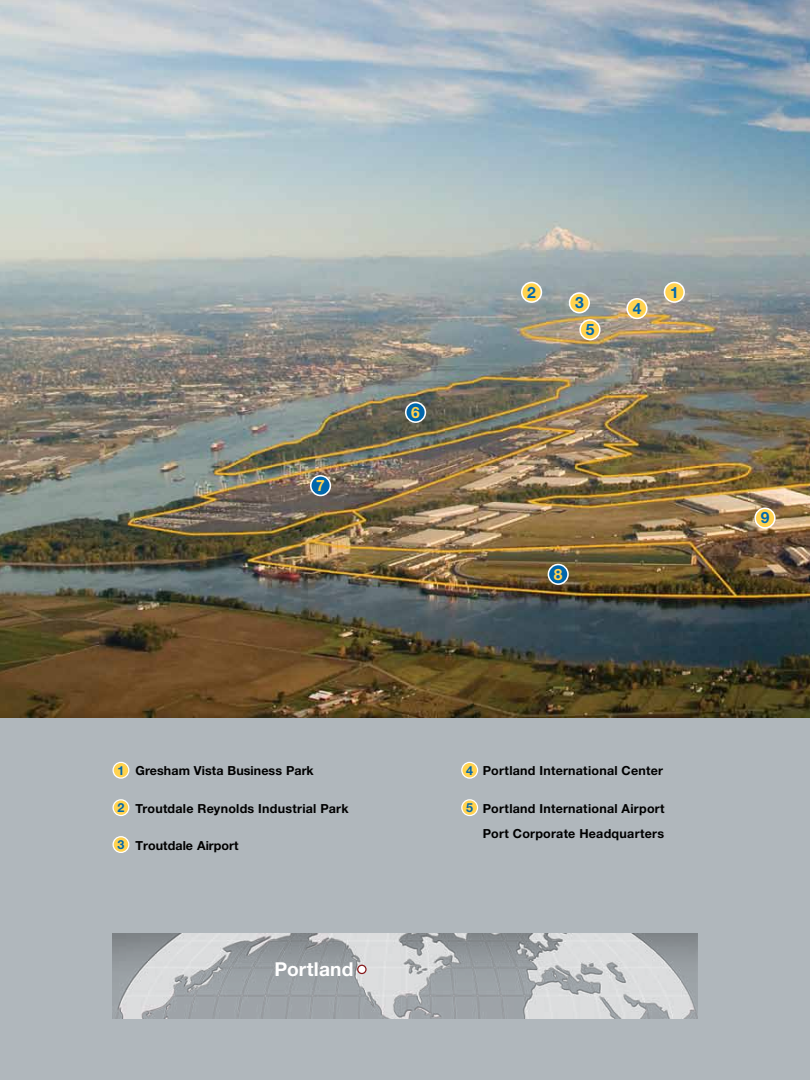
<style>
.page{position:relative;width:810px;height:1080px;background:#fff}
.page>*{position:absolute;margin:0;border:0;box-sizing:border-box;transform-origin:0 0}
.t1{font:700 19.25px "Helvetica Neue LT Std";letter-spacing:.005em;color:#fff}
.t2{font:700 15.62px "Helvetica Neue LT Std";color:#0067ac}
.t3{font:700 15.62px "Helvetica Neue LT Std";color:#ffd24f}
.t4{font:700 12.5px/25px "Helvetica Neue LT Std";letter-spacing:.02em;color:#000}
.t5{font:700 12.5px "Helvetica Neue LT Std";color:#0067ac}
</style>
<div class="page">
<img style="left:0;top:0;width:810px;height:710px">
<div style="left:0;top:710px;width:810px;height:370px;background:#000;opacity:.75"></div>
<div style="left:0;top:719px;width:810px;height:361px;background:#b0b7bc"></div>
<div style="left:755px;top:508px;width:20px;height:20px;background:#ffd24f;border-radius:50%"></div>
<div style="left:754px;top:507px;width:22px;height:22px;border:2px solid #fff;border-radius:50%"></div>
<div style="left:570px;top:293px;width:19px;height:20px;background:#ffd24f;border-radius:50%"></div>
<div style="left:569px;top:292px;width:21px;height:21px;border:2px solid #fff;border-radius:50%"></div>
<div style="left:522px;top:282px;width:19px;height:20px;background:#ffd24f;border-radius:50%"></div>
<div style="left:521px;top:282px;width:21px;height:21px;border:2px solid #fff;border-radius:50%"></div>
<div style="left:665px;top:282px;width:19px;height:20px;background:#ffd24f;border-radius:50%"></div>
<div style="left:664px;top:282px;width:21px;height:21px;border:2px solid #fff;border-radius:50%"></div>
<div style="left:627px;top:299px;width:20px;height:19px;background:#ffd24f;border-radius:50%"></div>
<div style="left:626px;top:298px;width:22px;height:21px;border:2px solid #fff;border-radius:50%"></div>
<div style="left:580px;top:320px;width:20px;height:20px;background:#ffd24f;border-radius:50%"></div>
<div style="left:579px;top:319px;width:22px;height:21px;border:2px solid #fff;border-radius:50%"></div>
<div style="left:311px;top:476px;width:19px;height:19px;background:#0067ac;border-radius:50%"></div>
<div style="left:310px;top:475px;width:21px;height:21px;border:2px solid #fff;border-radius:50%"></div>
<div style="left:406px;top:403px;width:19px;height:19px;background:#0067ac;border-radius:50%"></div>
<div style="left:405px;top:402px;width:21px;height:21px;border:2px solid #fff;border-radius:50%"></div>
<img style="left:113px;top:934px;width:585px;height:84px">
<div style="left:358px;top:965px;width:8px;height:9px;background:#fff;border-radius:50%"></div>
<div style="left:357px;top:965px;width:10px;height:9px;border:1px solid #871a1d;border-radius:50%"></div>
<div style="left:548px;top:565px;width:20px;height:19px;background:#0067ac;border-radius:50%"></div>
<div style="left:548px;top:564px;width:21px;height:21px;border:2px solid #fff;border-radius:50%"></div>
<div style="left:113px;top:762px;width:16px;height:16px;background:#ffd24f;border-radius:50%"></div>
<div style="left:113px;top:762px;width:16px;height:17px;border:1px solid #fff;border-radius:50%"></div>
<div style="left:113px;top:800px;width:16px;height:16px;background:#ffd24f;border-radius:50%"></div>
<div style="left:113px;top:799px;width:16px;height:17px;border:1px solid #fff;border-radius:50%"></div>
<div style="left:113px;top:837px;width:16px;height:15px;background:#ffd24f;border-radius:50%"></div>
<div style="left:113px;top:836px;width:16px;height:17px;border:1px solid #fff;border-radius:50%"></div>
<svg style="left:462px;top:762px;width:16px;height:16px"></svg>
<div style="left:461px;top:762px;width:17px;height:17px;border:1px solid #fff;border-radius:50%"></div>
<svg style="left:462px;top:800px;width:16px;height:16px"></svg>
<div style="left:461px;top:799px;width:17px;height:17px;border:1px solid #fff;border-radius:50%"></div>
<p class="t3" style="left:316px;top:476px;width:10px">7</p>
<p class="t3" style="left:411px;top:403px;width:10px">6</p>
<p class="t2" style="left:527px;top:282px;width:10px">2</p>
<p class="t2" style="left:670px;top:282px;width:10px">1</p>
<p class="t2" style="left:633px;top:299px;width:10px">4</p>
<p class="t2" style="left:586px;top:320px;width:10px">5</p>
<p class="t2" style="left:575px;top:293px;width:10px">3</p>
<p class="t3" style="left:554px;top:565px;width:10px">8</p>
<p class="t5" style="left:117px;top:762px;width:8px">1</p>
<p class="t5" style="left:117px;top:800px;width:8px">2</p>
<p class="t5" style="left:117px;top:837px;width:8px">3</p>
<p class="t4" style="left:135px;top:758px;width:180px">Gresham Vista Business Park</p>
<p class="t4" style="left:135px;top:796px;width:215px">Troutdale Reynolds Industrial Park</p>
<p class="t4" style="left:135px;top:833px;width:105px">Troutdale Airport</p>
<h1 class="t1" style="left:275px;top:957px;width:80px">Portland</h1>
<p class="t5" style="left:466px;top:762px;width:8px">4</p>
<p class="t5" style="left:466px;top:800px;width:8px">5</p>
<p class="t4" style="left:483px;top:758px;width:182px">Portland International Center</p>
<p class="t4" style="left:483px;top:796px;width:183px">Portland International Airport<br>Port Corporate Headquarters</p>
<p class="t2" style="left:761px;top:508px;width:10px">9</p>
</div>
